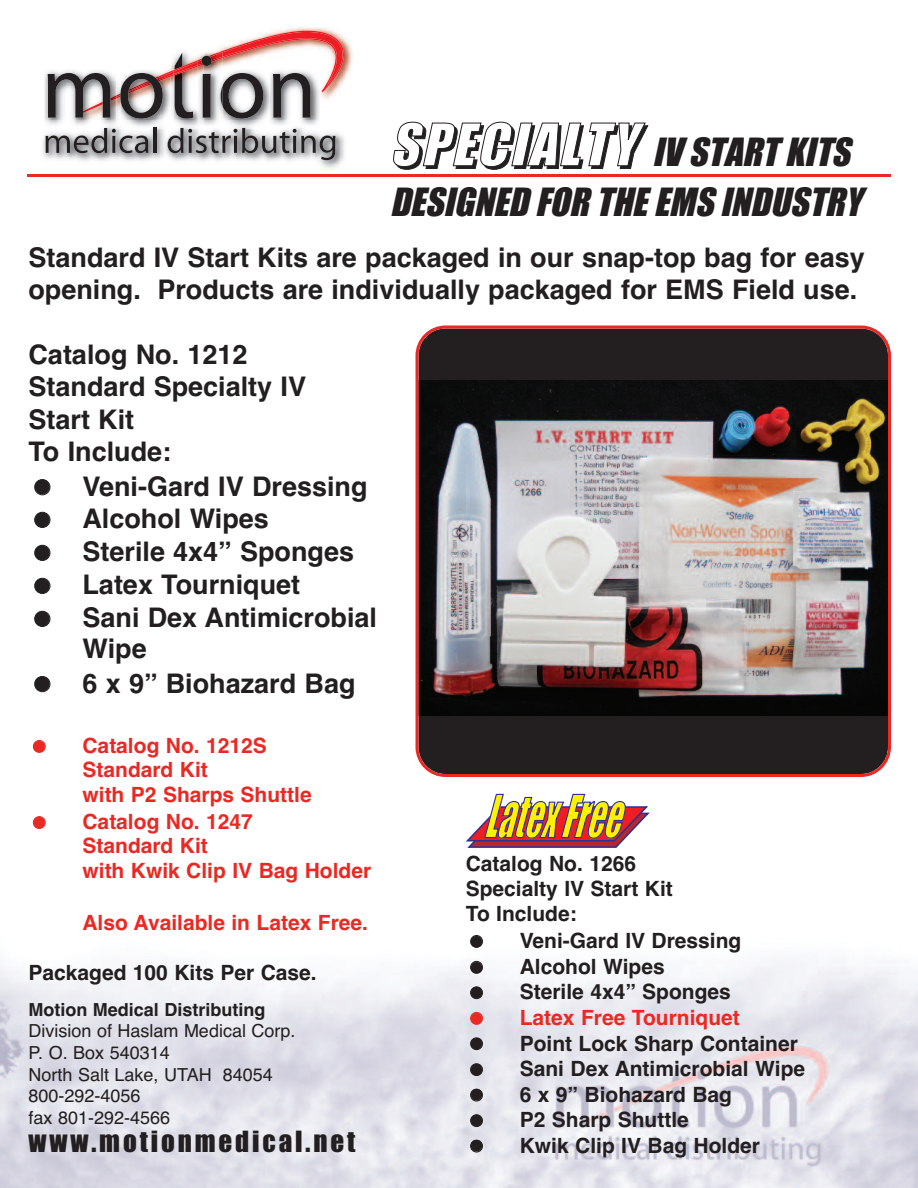
<style>
.page{position:relative;width:918px;height:1188px;background:#fff}
.page>*{position:absolute;margin:0;border:0;box-sizing:border-box;transform-origin:0 0}
.t1{font:italic 54.45px "Impact";color:#fff101;scale:.61 1}
.t2{font:italic 36px/50.6px "Impact";color:#231f20}
.t3{font:700 27px/32.5px "Helvetica";color:#231f20}
.t4{font:27px "Impact";letter-spacing:.105em;color:#231f20}
.t5{font:700 21px/25.7px "Helvetica";color:#231f20}
.t6{font:700 21px/25.3px "Helvetica";color:#ea2924}
.t7{font:18px/21.6px "Helvetica";color:#231f20}
.t8{font:700 18px "Helvetica";color:#231f20}
.s1{font-size:54px;color:#fff}
</style>
<div class="page">
<img style="left:0;top:961px;width:918px;height:227px">
<img style="left:43px;top:135px;width:300px;height:33px">
<img style="left:275px;top:27px;width:78px;height:37px">
<img style="left:44px;top:74px;width:2px;height:47px">
<svg style="left:46px;top:31px;width:305px;height:129px"></svg>
<hr style="left:27px;top:174px;width:864px;height:3px;background:#ea2924">
<img style="left:416px;top:326px;width:475px;height:451px">
<svg style="left:466px;top:806px;width:184px;height:42px"></svg>
<svg style="left:471px;top:961px;width:11px;height:12px"></svg>
<svg style="left:471px;top:987px;width:11px;height:12px"></svg>
<svg style="left:471px;top:1012px;width:11px;height:12px"></svg>
<svg style="left:471px;top:1038px;width:11px;height:12px"></svg>
<svg style="left:471px;top:1064px;width:11px;height:12px"></svg>
<svg style="left:471px;top:1089px;width:11px;height:12px"></svg>
<svg style="left:471px;top:1115px;width:11px;height:12px"></svg>
<svg style="left:471px;top:1140px;width:11px;height:12px"></svg>
<h2 class="t2" style="left:390px;top:128px;width:482px"><span class="s1">SPECIALTY</span> IV START KITS<br>DESIGNED FOR THE EMS INDUSTRY</h2>
<p class="t3" style="left:28px;top:241px;width:838px">Standard IV Start Kits are packaged in our snap-top bag for easy opening. Products are individually packaged for EMS Field use.</p>
<p class="t3" style="left:29px;top:339px;width:279px">Catalog No. 1212<br>Standard Specialty IV<br>Start Kit<br>To Include:</p>
<p class="t3" style="left:82px;top:470px;width:296px">Veni-Gard IV Dressing<br>Alcohol Wipes<br>Sterile 4x4” Sponges<br>Latex Tourniquet<br>Sani Dex Antimicrobial<br>Wipe</p>
<p class="t3" style="left:82px;top:667px;width:275px">6 x 9” Biohazard Bag</p>
<p class="t6" style="left:82px;top:733px;width:231px">Catalog No. 1212S<br>Standard Kit<br>with P2 Sharps Shuttle<br>Catalog No. 1247</p>
<p class="t6" style="left:82px;top:833px;width:290px">Standard Kit<br>with Kwik Clip IV Bag Holder</p>
<p class="t6" style="left:83px;top:910px;width:287px">Also Available in Latex Free.</p>
<p class="t5" style="left:29px;top:959px;width:290px">Packaged 100 Kits Per Case.</p>
<h1 class="t1" style="left:483px;top:787px;width:253px">LatexFree</h1>
<p class="t5" style="left:466px;top:851px;width:209px;line-height:25.2px">Catalog No. 1266<br>Specialty IV Start Kit<br>To Include:</p>
<p class="t5" style="left:520px;top:928px;width:223px">Veni-Gard IV Dressing<br>Alcohol Wipes<br>Sterile 4x4” Sponges</p>
<p class="t6" style="left:520px;top:1005px;width:222px">Latex Free Tourniquet</p>
<p class="t5" style="left:520px;top:1030px;width:287px">Point Lock Sharp Container<br>Sani Dex Antimicrobial Wipe<br>6 x 9” Biohazard Bag<br>P2 Sharp Shuttle</p>
<p class="t8" style="left:28px;top:999px;width:238px">Motion Medical Distributing</p>
<p class="t7" style="left:28px;top:1020px;width:268px">Division of Haslam Medical Corp.<br>P. O. Box 540314<br>North Salt Lake, UTAH 84054<br>800-292-4056<br>fax 801-292-4566</p>
<p class="t4" style="left:28px;top:1127px;width:328px">www.motionmedical.net</p>
<p class="t5" style="left:520px;top:1133px;width:242px">Kwik Clip IV Bag Holder</p>
</div>
